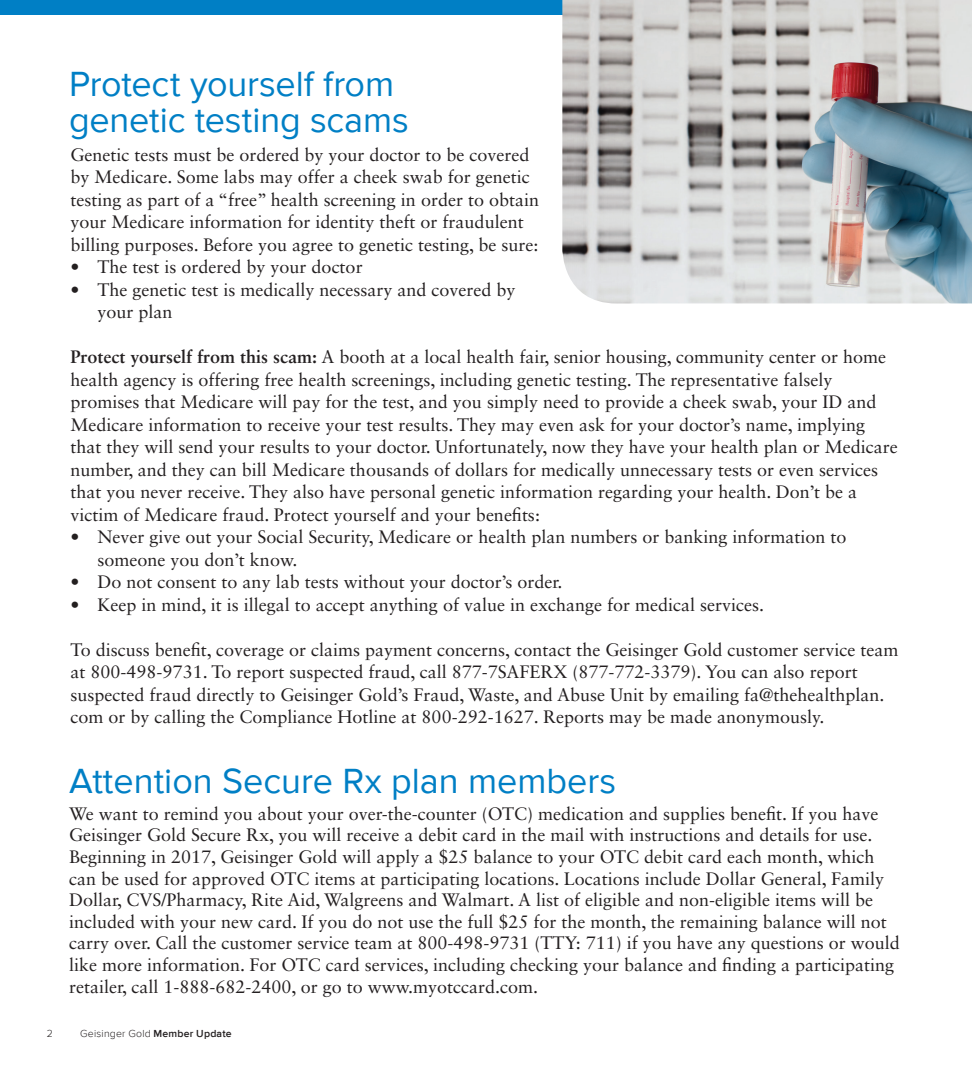
<style>
.page{position:relative;width:972px;height:1080px;background:#fff}
.page>*{position:absolute;margin:0;border:0;box-sizing:border-box;transform-origin:0 0}
.t1{font:36px/36px "Proxima Nova";color:#007fc5}
.t2{font:18px/22.5px "Sabon LT Std";color:#231f20}
.t3{font:300 10.5px "Proxima Nova";letter-spacing:.025em;color:#231f20}
.s1{font-weight:700}
.s2{font-weight:600}
</style>
<div class="page">
<div style="left:0;top:0;width:946px;height:14px;background:#007fc5"></div>
<img style="left:562px;top:0;width:410px;height:303px">
<h1 class="t1" style="left:69px;top:67px;width:341px">Protect yourself from genetic testing scams</h1>
<p class="t2" style="left:71px;top:143px;width:470px">Genetic tests must be ordered by your doctor to be covered by Medicare. Some labs may offer a cheek swab for genetic testing as part of a “free” health screening in order to obtain your Medicare information for identity theft or fraudulent billing purposes. Before you agree to genetic testing, be sure:</p>
<p class="t2" style="left:71px;top:256px;width:294px">• The test is ordered by your doctor</p>
<p class="t2" style="left:98px;top:278px;width:419px;text-indent:-27px">• The genetic test is medically necessary and covered by your plan</p>
<p class="t2" style="left:71px;top:346px;width:829px"><span class="s1">Protect yourself from this scam:</span> A booth at a local health fair, senior housing, community center or home health agency is offering free health screenings, including genetic testing. The representative falsely promises that Medicare will pay for the test, and you simply need to provide a cheek swab, your ID and Medicare information to receive your test results. They may even ask for your doctor’s name, implying that they will send your results to your doctor. Unfortunately, now they have your health plan or Medicare number, and they can bill Medicare thousands of dollars for medically unnecessary tests or even services that you never receive. They also have personal genetic information regarding your health. Don’t be a victim of Medicare fraud. Protect yourself and your benefits:</p>
<p class="t2" style="left:98px;top:526px;width:750px;text-indent:-27px">• Never give out your Social Security, Medicare or health plan numbers or banking information to someone you don’t know.</p>
<p class="t2" style="left:71px;top:571px;width:493px">• Do not consent to any lab tests without your doctor’s order.</p>
<p class="t2" style="left:71px;top:593px;width:695px">• Keep in mind, it is illegal to accept anything of value in exchange for medical services.</p>
<p class="t2" style="left:71px;top:638px;width:829px">To discuss benefit, coverage or claims payment concerns, contact the Geisinger Gold customer service team at 800-498-9731. To report suspected fraud, call 877-7SAFERX (877-772-3379). You can also report suspected fraud directly to Geisinger Gold’s Fraud, Waste, and Abuse Unit by emailing fa@thehealthplan. com or by calling the Compliance Hotline at 800-292-1627. Reports may be made anonymously.</p>
<h1 class="t1" style="left:69px;top:764px;width:548px">Attention Secure Rx plan members</h1>
<p class="t2" style="left:69px;top:802px;width:832px;line-height:21.6px">We want to remind you about your over-the-counter (OTC) medication and supplies benefit. If you have Geisinger Gold Secure Rx, you will receive a debit card in the mail with instructions and details for use.<br>Beginning in 2017, Geisinger Gold will apply a $25 balance to your OTC debit card each month, which can be used for approved OTC items at participating locations. Locations include Dollar General, Family Dollar, CVS/Pharmacy, Rite Aid, Walgreens and Walmart. A list of eligible and non-eligible items will be included with your new card. If you do not use the full $25 for the month, the remaining balance will not carry over. Call the customer service team at 800-498-9731 (TTY: 711) if you have any questions or would like more information. For OTC card services, including checking your balance and finding a participating retailer, call 1-888-682-2400, or go to www.myotccard.com.</p>
<p class="t3" style="left:47px;top:1027px;width:8px">2</p>
<p class="t3" style="left:80px;top:1027px;width:153px">Geisinger Gold <span class="s2">Member Update</span></p>
</div>
